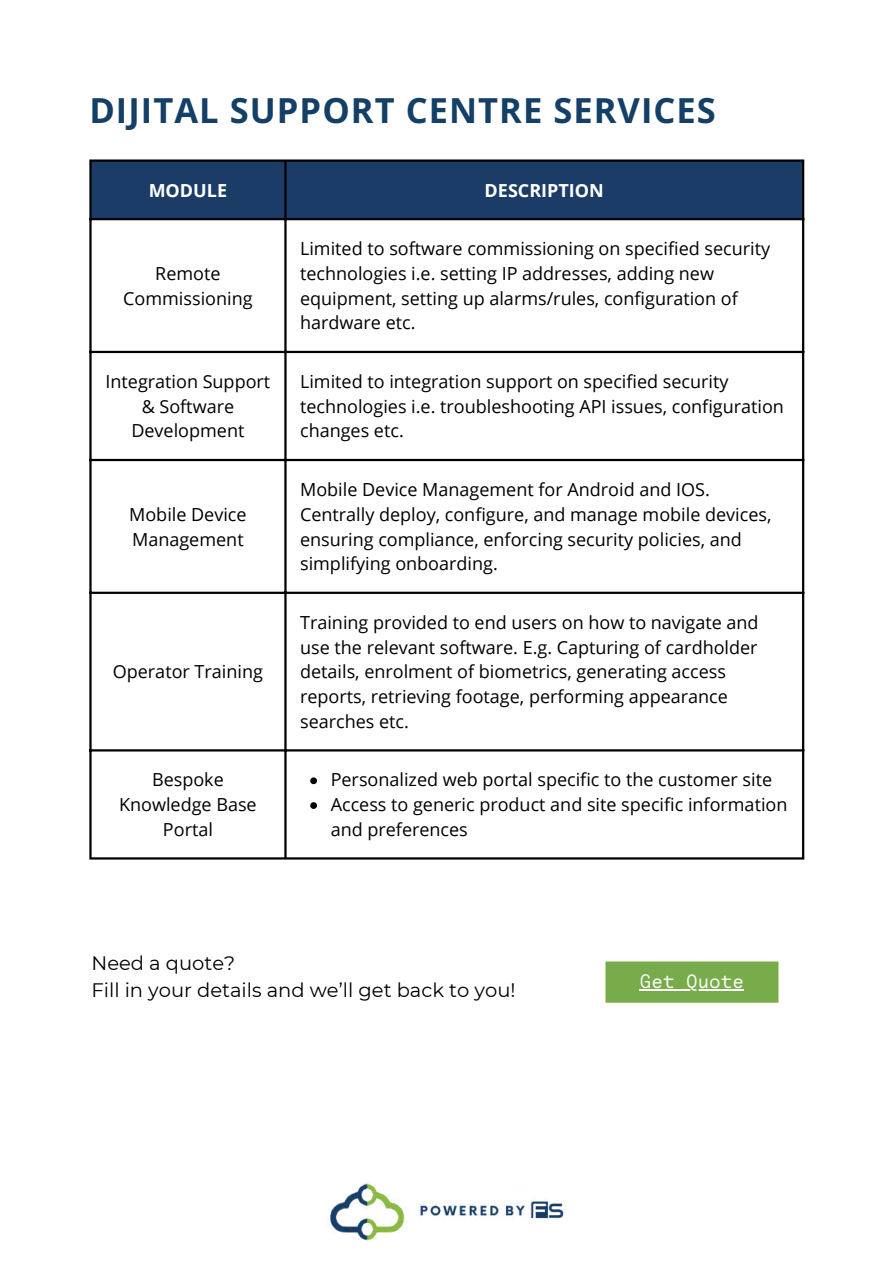
<style>
.page{position:relative;width:894px;height:1264px;background:#fff}
.page>*{position:absolute;margin:0;border:0;box-sizing:border-box;transform-origin:0 0}
.t1{font:700 34.5px "Open Sans";letter-spacing:.03em;color:#143f66}
.t2{font:19.5px/27px "Montserrat";color:#000}
.t3{font:18.9px "Monoist";color:#fff}
.t4{font:18px/24.8px "Open Sans";color:#000}
.t5{font:700 18px "Open Sans";color:#fff}
</style>
<div class="page">
<div style="left:92px;top:162px;width:709px;height:56px;background:#1a3c66"></div>
<svg style="left:310px;top:777px;width:7px;height:7px"></svg>
<svg style="left:310px;top:802px;width:7px;height:7px"></svg>
<hr style="left:89px;top:162px;width:3px;height:695px;background:#000">
<hr style="left:284px;top:162px;width:2px;height:695px;background:#000">
<hr style="left:801px;top:162px;width:3px;height:695px;background:#000">
<hr style="left:89px;top:159px;width:715px;height:3px;background:#000">
<hr style="left:89px;top:218px;width:715px;height:2px;background:#000">
<hr style="left:89px;top:351px;width:715px;height:2px;background:#000">
<hr style="left:89px;top:459px;width:715px;height:2px;background:#000">
<hr style="left:89px;top:591px;width:715px;height:3px;background:#000">
<hr style="left:89px;top:749px;width:715px;height:2px;background:#000">
<hr style="left:89px;top:857px;width:715px;height:2px;background:#000">
<div style="left:605px;top:961px;width:172px;height:41px;background:#78ac4a"></div>
<hr style="left:639px;top:989px;width:104px;height:1px;background:#fff">
<img style="left:330px;top:1182px;width:76px;height:59px">
<img style="left:418px;top:1200px;width:149px;height:20px">
<h1 class="t1" style="left:89px;top:86px;width:628px">DIJITAL SUPPORT CENTRE SERVICES</h1>
<p class="t5" style="left:149px;top:177px;width:80px">MODULE</p>
<p class="t5" style="left:484px;top:177px;width:121px">DESCRIPTION</p>
<p class="t4" style="left:123px;top:260px;width:131px;text-align:center">Remote<br>Commissioning</p>
<p class="t4" style="left:300px;top:236px;width:471px">Limited to software commissioning on specified security technologies i.e. setting IP addresses, adding new equipment, setting up alarms/rules, configuration of hardware etc.</p>
<p class="t4" style="left:105px;top:368px;width:166px;text-align:center">Integration Support &amp; Software<br>Development</p>
<p class="t4" style="left:300px;top:368px;width:485px">Limited to integration support on specified security technologies i.e. troubleshooting API issues, configuration changes etc.</p>
<p class="t4" style="left:129px;top:501px;width:119px">Mobile Device<br>Management</p>
<p class="t4" style="left:113px;top:659px;width:151px">Operator Training</p>
<p class="t4" style="left:300px;top:476px;width:473px">Mobile Device Management for Android and IOS.<br>Centrally deploy, configure, and manage mobile devices, ensuring compliance, enforcing security policies, and simplifying onboarding.</p>
<p class="t4" style="left:300px;top:609px;width:460px">Training provided to end users on how to navigate and use the relevant software. E.g. Capturing of cardholder details, enrolment of biometrics, generating access reports, retrieving footage, performing appearance searches etc.</p>
<p class="t4" style="left:119px;top:767px;width:139px;text-align:center">Bespoke<br>Knowledge Base<br>Portal</p>
<p class="t4" style="left:330px;top:767px;width:458px">Personalized web portal specific to the customer site<br>Access to generic product and site specific information and preferences</p>
<p class="t2" style="left:91px;top:949px;width:425px">Need a quote?<br>Fill in your details and we’ll get back to you!</p>
<p class="t3" style="left:639px;top:969px;width:105px">Get Quote</p>
</div>
